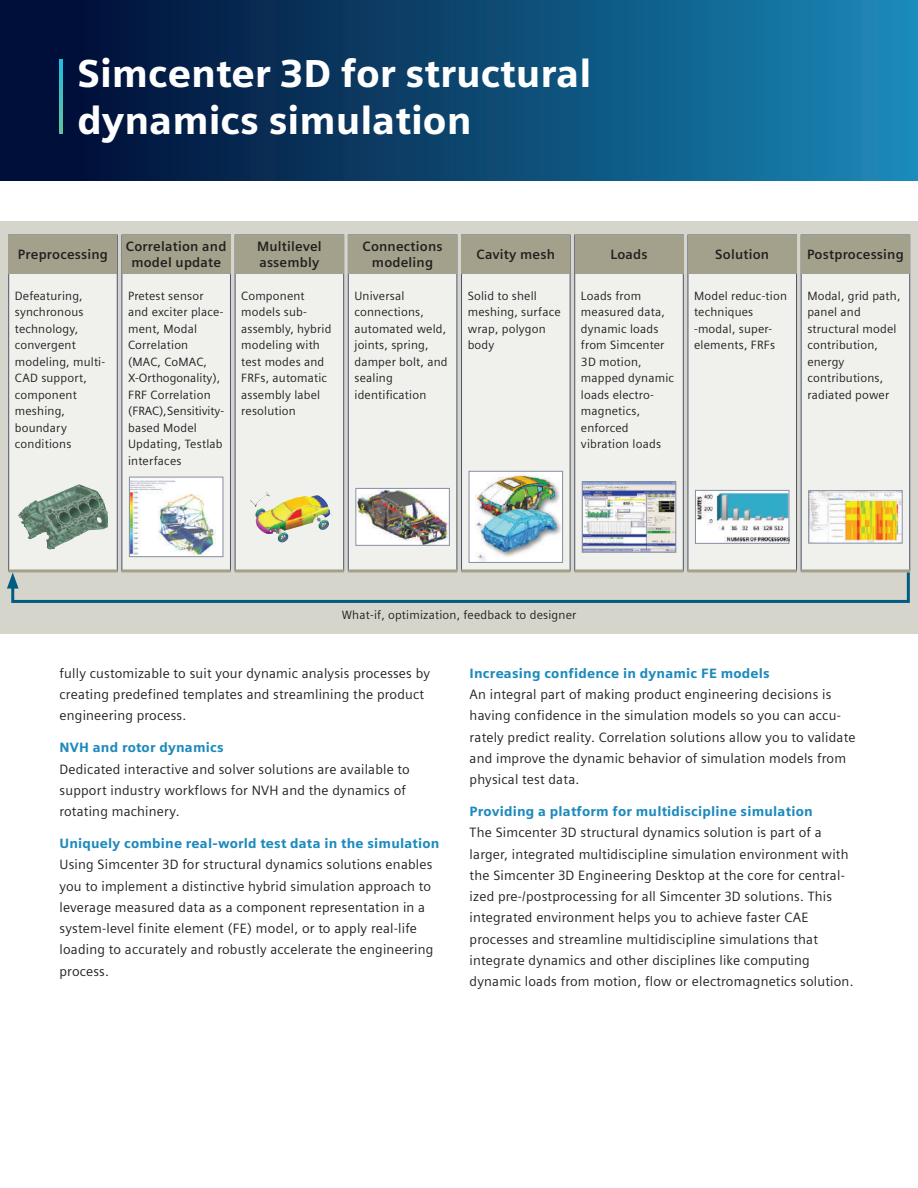
<style>
.page{position:relative;width:918px;height:1188px;background:#fff}
.page>*{position:absolute;margin:0;border:0;box-sizing:border-box;transform-origin:0 0}
.t1{font:900 39px/46.8px "Siemens Sans";color:#fff}
.t2{font:13.5px/21.3px "Siemens Sans";letter-spacing:.015em;color:#231f20}
.t3{font:900 13.5px "Siemens Sans";letter-spacing:.015em;color:#1e8abc}
.t4{font:700 13.5px/16.2px "Siemens Sans";letter-spacing:.015em;color:#231f20;text-align:center}
.t5{font:12px/16.5px "Siemens Sans";letter-spacing:.015em;color:#231f20}
</style>
<div class="page">
<div style="left:0;top:0;width:918px;height:180px;background:linear-gradient(to right,#00062d,#1a88b5)"></div>
<svg style="left:60px;top:60px;width:3px;height:74px"></svg>
<div style="left:0;top:221px;width:918px;height:413px;background:#d6d5cc"></div>
<div style="left:9px;top:235px;width:108px;height:336px;background:#f0f0ed"></div>
<div style="left:9px;top:235px;width:108px;height:38px;background:#a3a18b"></div>
<div style="left:122px;top:235px;width:109px;height:336px;background:#f0f0ed;border:1px solid #4d556f"></div>
<div style="left:122px;top:235px;width:109px;height:38px;background:#a3a18b"></div>
<div style="left:235px;top:235px;width:109px;height:336px;background:#f0f0ed;border:1px solid #4d556f"></div>
<div style="left:235px;top:235px;width:109px;height:38px;background:#a3a18b"></div>
<div style="left:348px;top:235px;width:109px;height:336px;background:#f0f0ed;border:1px solid #4d556f"></div>
<div style="left:348px;top:235px;width:109px;height:38px;background:#a3a18b"></div>
<div style="left:461px;top:235px;width:109px;height:336px;background:#f0f0ed;border:1px solid #4d556f"></div>
<div style="left:575px;top:235px;width:109px;height:336px;background:#f0f0ed;border:1px solid #4d556f"></div>
<div style="left:688px;top:235px;width:109px;height:336px;background:#f0f0ed;border:1px solid #4d556f"></div>
<div style="left:801px;top:235px;width:109px;height:336px;background:#f0f0ed;border:1px solid #4d556f"></div>
<div style="left:461px;top:235px;width:109px;height:38px;background:#a3a18b"></div>
<div style="left:575px;top:235px;width:109px;height:38px;background:#a3a18b"></div>
<div style="left:688px;top:235px;width:109px;height:38px;background:#a3a18b"></div>
<div style="left:801px;top:235px;width:109px;height:38px;background:#a3a18b"></div>
<svg style="left:7px;top:569px;width:904px;height:34px"></svg>
<img style="left:45px;top:484px;width:33px;height:15px">
<img style="left:131px;top:479px;width:90px;height:76px">
<div style="left:129px;top:477px;width:94px;height:80px;border:1px solid #858ea3"></div>
<img style="left:250px;top:491px;width:17px;height:16px">
<img style="left:358px;top:490px;width:90px;height:54px">
<div style="left:356px;top:488px;width:94px;height:58px;border:1px solid #858ea3"></div>
<img style="left:471px;top:473px;width:90px;height:88px">
<div style="left:469px;top:471px;width:94px;height:92px;border:1px solid #858ea3"></div>
<img style="left:584px;top:483px;width:90px;height:67px">
<div style="left:582px;top:481px;width:94px;height:71px;border:1px solid #858ea3"></div>
<img style="left:697px;top:492px;width:90px;height:50px">
<div style="left:695px;top:490px;width:94px;height:54px;border:1px solid #858ea3"></div>
<img style="left:810px;top:492px;width:90px;height:49px">
<div style="left:808px;top:490px;width:94px;height:53px;border:1px solid #858ea3"></div>
<h1 class="t1" style="left:78px;top:50px;width:515px">Simcenter 3D for structural dynamics simulation</h1>
<p class="t4" style="left:18px;top:247px;width:92px">Preprocessing</p>
<p class="t5" style="left:15px;top:287px;width:92px">Defeaturing, synchronous technology, convergent modeling, multi-<br>CAD support, component meshing, boundary conditions</p>
<p class="t4" style="left:126px;top:239px;width:102px">Correlation and model update</p>
<p class="t5" style="left:128px;top:287px;width:98px">Pretest sensor and exciter place&shy;ment, Modal<br>Correlation<br>(MAC, CoMAC,<br>X-Orthogonality),<br>FRF Correlation (FRAC), Sensitivity&shy;based Model<br>Updating, Testlab interfaces</p>
<p class="t4" style="left:257px;top:239px;width:66px;text-align:left">Multilevel assembly</p>
<p class="t5" style="left:241px;top:287px;width:92px">Component models sub&shy;assembly, hybrid modeling with test modes and<br>FRFs, automatic assembly label resolution</p>
<p class="t4" style="left:363px;top:239px;width:82px">Connections modeling</p>
<p class="t5" style="left:355px;top:287px;width:95px">Universal connections, automated weld, joints, spring, damper bolt, and sealing identification</p>
<p class="t4" style="left:477px;top:247px;width:80px">Cavity mesh</p>
<p class="t4" style="left:610px;top:247px;width:39px">Loads</p>
<p class="t4" style="left:715px;top:247px;width:55px">Solution</p>
<p class="t4" style="left:807px;top:247px;width:98px">Postprocessing</p>
<p class="t5" style="left:468px;top:287px;width:95px">Solid to shell meshing, surface wrap, polygon body</p>
<p class="t5" style="left:581px;top:287px;width:95px">Loads from measured data, dynamic loads from Simcenter<br>3D motion, mapped dynamic loads electro&shy;magnetics, enforced vibration loads</p>
<p class="t5" style="left:694px;top:287px;width:94px">Model reduc-tion techniques -modal, super&shy;elements, FRFs</p>
<p class="t5" style="left:807px;top:287px;width:95px">Modal, grid path, panel and structural model contribution, energy contributions, radiated power</p>
<p class="t5" style="left:342px;top:607px;width:236px">What-if, optimization, feedback to designer</p>
<p class="t2" style="left:60px;top:663px;width:372px">fully customizable to suit your dynamic analysis processes by creating predefined templates and streamlining the product engineering process.</p>
<p class="t3" style="left:60px;top:740px;width:166px">NVH and rotor dynamics</p>
<p class="t2" style="left:60px;top:758px;width:352px">Dedicated interactive and solver solutions are available to support industry workflows for NVH and the dynamics of rotating machinery.</p>
<p class="t3" style="left:60px;top:835px;width:382px">Uniquely combine real-world test data in the simulation</p>
<p class="t2" style="left:60px;top:854px;width:375px">Using Simcenter 3D for structural dynamics solutions enables you to implement a distinctive hybrid simulation approach to leverage measured data as a component representation in a system-level finite element (FE) model, or to apply real-life loading to accurately and robustly accelerate the engineering process.</p>
<p class="t3" style="left:470px;top:665px;width:302px">Increasing confidence in dynamic FE models</p>
<p class="t2" style="left:470px;top:684px;width:387px">An integral part of making product engineering decisions is having confidence in the simulation models so you can accu&shy;rately predict reality. Correlation solutions allow you to validate and improve the dynamic behavior of simulation models from physical test data.</p>
<p class="t3" style="left:470px;top:803px;width:345px">Providing a platform for multidiscipline simulation</p>
<p class="t2" style="left:470px;top:822px;width:385px">The Simcenter 3D structural dynamics solution is part of a larger, integrated multidiscipline simulation environment with the Simcenter 3D Engineering Desktop at the core for central&shy;ized pre-/postprocessing for all Simcenter 3D solutions. This integrated environment helps you to achieve faster CAE processes and streamline multidiscipline simulations that integrate dynamics and other disciplines like computing dynamic loads from motion, flow or electromagnetics solution.</p>
</div>
